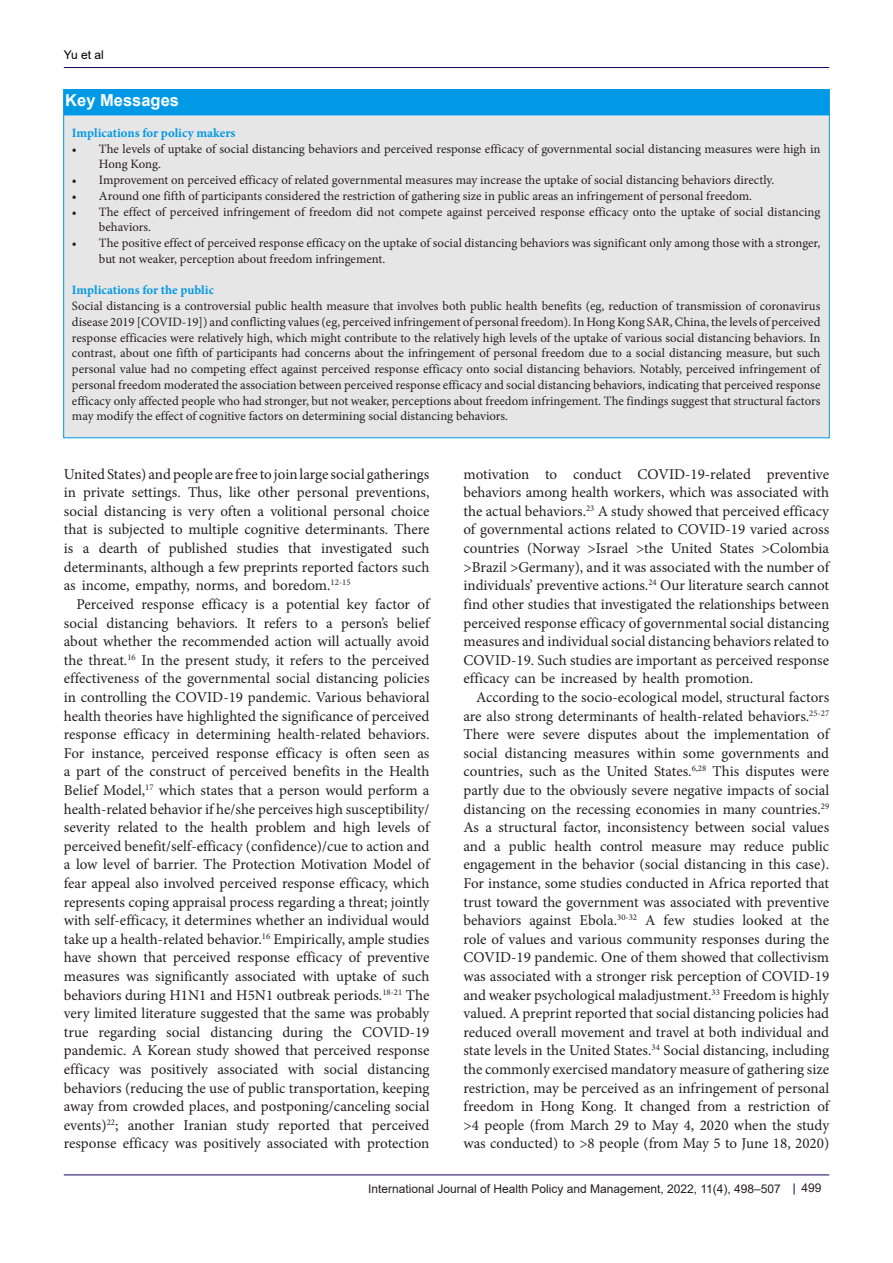
<style>
.page{position:relative;width:893px;height:1263px;background:#fff}
.page>*{position:absolute;margin:0;border:0;box-sizing:border-box;transform-origin:0 0}
.t1{font:700 16.5px "Arial";color:#fff}
.t2{font:15px/18.6px "Minion Pro";color:#231f20;text-align:justify}
.t3{font:12.75px/15.8px "Minion Pro";color:#231f20}
.t4{font:700 12.75px "Minion Pro";color:#0099e5}
.t5{font:12px "Arial";color:#231f20}
.t6{font:12px "Arial";color:#000001}
</style>
<div class="page">
<hr style="left:64px;top:67px;width:765px;height:1px;background:#190066">
<hr style="left:64px;top:1175px;width:765px;height:1px;background:#190066">
<div style="left:63px;top:89px;width:766px;height:349px;background:#e6e6e6"></div>
<div style="left:64px;top:89px;width:765px;height:26px;background:#0099e5"></div>
<p class="t6" style="left:64px;top:46px;width:42px">Yu et al</p>
<p class="t1" style="left:65px;top:89px;width:115px">Key Messages</p>
<p class="t4" style="left:72px;top:124px;width:165px">Implications for policy makers</p>
<p class="t3" style="left:99px;top:141px;width:723px;text-indent:-27px">• The levels of uptake of social distancing behaviors and perceived response efficacy of governmental social distancing measures were high in<br>Hong Kong.</p>
<p class="t3" style="left:72px;top:172px;width:704px">• Improvement on perceived efficacy of related governmental measures may increase the uptake of social distancing behaviors directly.</p>
<p class="t3" style="left:72px;top:188px;width:682px">• Around one fifth of participants considered the restriction of gathering size in public areas an infringement of personal freedom.</p>
<p class="t3" style="left:99px;top:204px;width:723px;text-indent:-27px">• The effect of perceived infringement of freedom did not compete against perceived response efficacy onto the uptake of social distancing behaviors.</p>
<p class="t3" style="left:99px;top:235px;width:723px;text-indent:-27px">• The positive effect of perceived response efficacy on the uptake of social distancing behaviors was significant only among those with a stronger, but not weaker, perception about freedom infringement.</p>
<p class="t4" style="left:72px;top:281px;width:144px">Implications for the public</p>
<p class="t3" style="left:72px;top:298px;width:750px;text-align:justify">Social distancing is a controversial public health measure that involves both public health benefits (eg, reduction of transmission of coronavirus disease 2019 [COVID-19]) and conflicting values (eg, perceived infringement of personal freedom). In Hong Kong SAR, China, the levels of perceived response efficacies were relatively high, which might contribute to the relatively high levels of the uptake of various social distancing behaviors. In contrast, about one fifth of participants had concerns about the infringement of personal freedom due to a social distancing measure, but such personal value had no competing effect against perceived response efficacy onto social distancing behaviors. Notably, perceived infringement of personal freedom moderated the association between perceived response efficacy and social distancing behaviors, indicating that perceived response efficacy only affected people who had stronger, but not weaker, perceptions about freedom infringement. The findings suggest that structural factors may modify the effect of cognitive factors on determining social distancing behaviors.</p>
<p class="t2" style="left:64px;top:465px;width:367px">United States) and people are free to join large social gatherings in private settings. Thus, like other personal preventions, social distancing is very often a volitional personal choice that is subjected to multiple cognitive determinants. There is a dearth of published studies that investigated such determinants, although a few preprints reported factors such as income, empathy, norms, and boredom.<sup>12-15</sup></p>
<p class="t2" style="left:64px;top:595px;width:367px;text-indent:13px">Perceived response efficacy is a potential key factor of social distancing behaviors. It refers to a person’s belief about whether the recommended action will actually avoid the threat.<sup>16</sup> In the present study, it refers to the perceived effectiveness of the governmental social distancing policies in controlling the COVID-19 pandemic. Various behavioral health theories have highlighted the significance of perceived response efficacy in determining health-related behaviors.<br>For instance, perceived response efficacy is often seen as a part of the construct of perceived benefits in the Health Belief Model,<sup>17</sup> which states that a person would perform a health-related behavior if he/she perceives high susceptibility/ severity related to the health problem and high levels of perceived benefit/self-efficacy (confidence)/cue to action and a low level of barrier. The Protection Motivation Model of fear appeal also involved perceived response efficacy, which represents coping appraisal process regarding a threat; jointly with self-efficacy, it determines whether an individual would take up a health-related behavior.<sup>16</sup> Empirically, ample studies have shown that perceived response efficacy of preventive measures was significantly associated with uptake of such behaviors during H1N1 and H5N1 outbreak periods.<sup>18-21</sup> The very limited literature suggested that the same was probably true regarding social distancing during the COVID-19 pandemic. A Korean study showed that perceived response efficacy was positively associated with social distancing behaviors (reducing the use of public transportation, keeping away from crowded places, and postponing/canceling social events)<sup>22</sup>; another Iranian study reported that perceived response efficacy was positively associated with protection</p>
<p class="t2" style="left:463px;top:465px;width:367px">motivation to conduct COVID-19-related preventive behaviors among health workers, which was associated with the actual behaviors.<sup>23</sup> A study showed that perceived efficacy of governmental actions related to COVID-19 varied across countries (Norway &gt;Israel &gt;the United States &gt;Colombia &gt;Brazil &gt;Germany), and it was associated with the number of individuals’ preventive actions.<sup>24</sup> Our literature search cannot find other studies that investigated the relationships between perceived response efficacy of governmental social distancing measures and individual social distancing behaviors related to COVID-19. Such studies are important as perceived response efficacy can be increased by health promotion.</p>
<p class="t2" style="left:463px;top:688px;width:367px;text-indent:13px">According to the socio-ecological model, structural factors are also strong determinants of health-related behaviors.<sup>25-27<br></sup>There were severe disputes about the implementation of social distancing measures within some governments and countries, such as the United States.<sup>6,28</sup> This disputes were partly due to the obviously severe negative impacts of social distancing on the recessing economies in many countries.<sup>29<br></sup>As a structural factor, inconsistency between social values and a public health control measure may reduce public engagement in the behavior (social distancing in this case).<br>For instance, some studies conducted in Africa reported that trust toward the government was associated with preventive behaviors against Ebola.<sup>30-32</sup> A few studies looked at the role of values and various community responses during the COVID-19 pandemic. One of them showed that collectivism was associated with a stronger risk perception of COVID-19 and weaker psychological maladjustment.<sup>33</sup> Freedom is highly valued. A preprint reported that social distancing policies had reduced overall movement and travel at both individual and state levels in the United States.<sup>34</sup> Social distancing, including the commonly exercised mandatory measure of gathering size restriction, may be perceived as an infringement of personal freedom in Hong Kong. It changed from a restriction of &gt;4 people (from March 29 to May 4, 2020 when the study was conducted) to &gt;8 people (from May 5 to June 18, 2020)</p>
<p class="t5" style="left:368px;top:1180px;width:414px">International Journal of Health Policy and Management, 2022, 11(4), 498–507</p>
<p class="t5" style="left:801px;top:1180px;width:22px">499</p>
</div>
